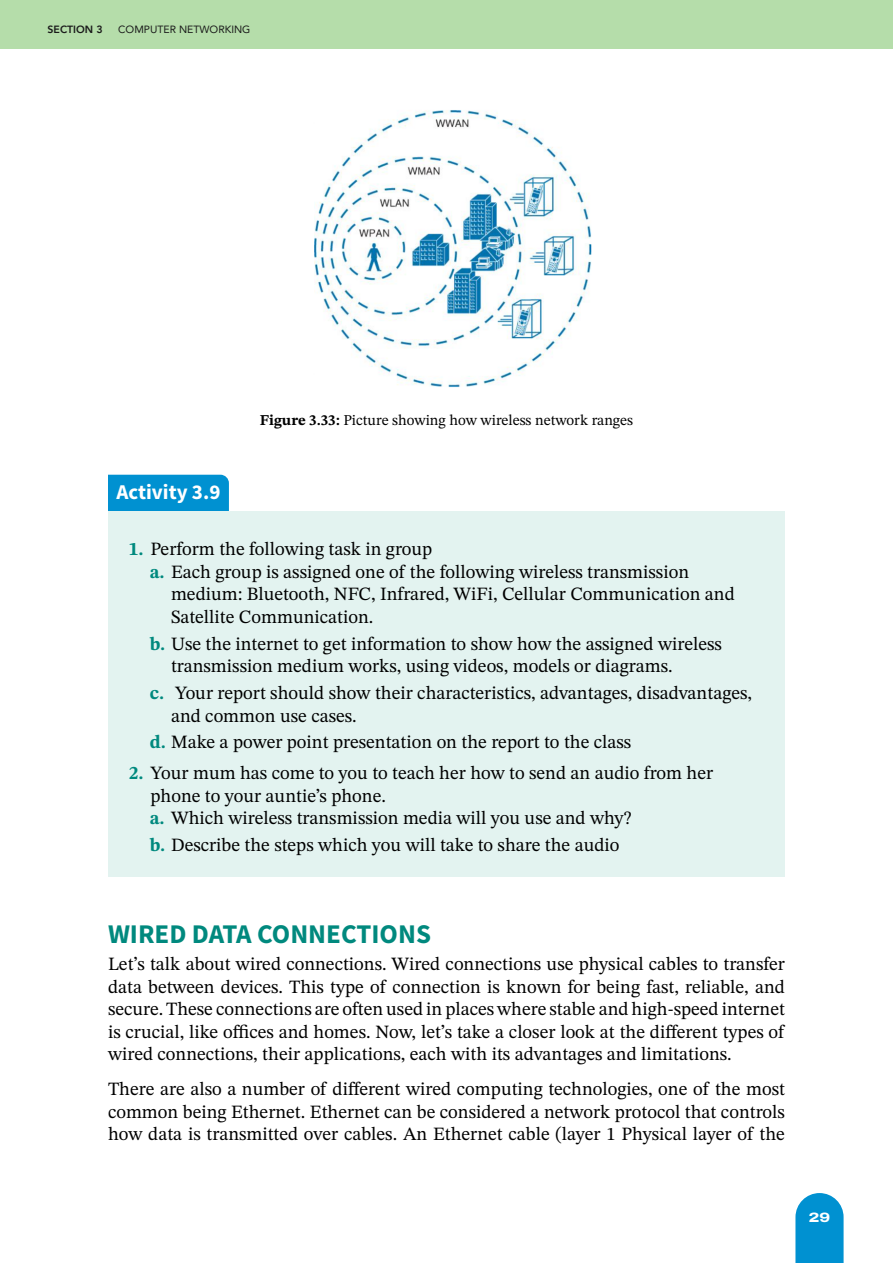
<style>
.page{position:relative;width:893px;height:1263px;background:#fff}
.page>*{position:absolute;margin:0;border:0;box-sizing:border-box;transform-origin:0 0}
.t1{font:700 27px "Source Sans Pro";color:#00897e}
.t2{font:700 21px "Source Sans Pro";color:#fff}
.t3{font:18.75px/22.5px "STIX Two Text";color:#000}
.t4{font:15px "STIX Two Text";color:#000}
.t5{font:800 13.5px "Archivo Expanded";color:#fff}
.t6{font:10.5px "Avenir";color:#1a1a1a}
.t7{font:800 10.5px "Avenir";color:#1a1a1a}
.s1{font-weight:700}
.s2{font-weight:700;color:#00897e}
</style>
<div class="page">
<div style="left:0;top:0;width:893px;height:49px;background:#b5ddaa"></div>
<svg style="left:795px;top:1193px;width:49px;height:70px;background:#179bd5"></svg>
<div style="left:108px;top:475px;width:121px;height:37px;background:#0091d1"></div>
<div style="left:108px;top:512px;width:677px;height:69px;background:#e3f3f0"></div>
<div style="left:108px;top:534px;width:677px;height:115px;background:#e3f3f0"></div>
<div style="left:108px;top:606px;width:677px;height:92px;background:#e3f3f0"></div>
<div style="left:108px;top:655px;width:677px;height:92px;background:#e3f3f0"></div>
<div style="left:108px;top:735px;width:677px;height:92px;background:#e3f3f0"></div>
<div style="left:108px;top:807px;width:677px;height:70px;background:#e3f3f0"></div>
<img style="left:314px;top:110px;width:278px;height:278px">
<p class="t7" style="left:48px;top:21px;width:57px">SECTION 3</p>
<p class="t6" style="left:118px;top:21px;width:134px">COMPUTER NETWORKING</p>
<p class="t4" style="left:260px;top:409px;width:375px"><span class="s1">Figure 3.33:</span> Picture showing how wireless network ranges</p>
<p class="t2" style="left:117px;top:478px;width:105px">Activity 3.9</p>
<p class="t3" style="left:129px;top:538px;width:305px"><span class="s2">1.</span> Perform the following task in group</p>
<p class="t3" style="left:150px;top:560px;width:541px"><span class="s2">a.</span> Each group is assigned one of the following wireless transmission</p>
<p class="t3" style="left:171px;top:583px;width:565px">medium: Bluetooth, NFC, Infrared, WiFi, Cellular Communication and</p>
<p class="t3" style="left:171px;top:605px;width:204px">Satellite Communication.</p>
<p class="t3" style="left:171px;top:632px;width:552px;text-indent:-21px"><span class="s2">b.</span> Use the internet to get information to show how the assigned wireless transmission medium works, using videos, models or diagrams.</p>
<p class="t3" style="left:171px;top:681px;width:583px;text-indent:-21px"><span class="s2">c.</span> Your report should show their characteristics, advantages, disadvantages, and common use cases.</p>
<p class="t3" style="left:150px;top:731px;width:483px"><span class="s2">d.</span> Make a power point presentation on the report to the class</p>
<p class="t3" style="left:150px;top:762px;width:565px;text-indent:-20px"><span class="s2">2.</span> Your mum has come to you to teach her how to send an audio from her phone to your auntie’s phone.<br><span class="s2">a.</span> Which wireless transmission media will you use and why?</p>
<p class="t3" style="left:150px;top:833px;width:471px"><span class="s2">b.</span> Describe the steps which you will take to share the audio</p>
<h1 class="t1" style="left:108px;top:916px;width:324px">WIRED DATA CONNECTIONS</h1>
<p class="t3" style="left:108px;top:952px;width:678px;text-align:justify">Let’s talk about wired connections. Wired connections use physical cables to transfer data between devices. This type of connection is known for being fast, reliable, and secure. These connections are often used in places where stable and high-speed internet is crucial, like offices and homes. Now, let’s take a closer look at the different types of wired connections, their applications, each with its advantages and limitations.</p>
<p class="t3" style="left:108px;top:1078px;width:678px;text-align:justify">There are also a number of different wired computing technologies, one of the most common being Ethernet. Ethernet can be considered a network protocol that controls how data is transmitted over cables. An Ethernet cable (layer 1 Physical layer of the</p>
<p class="t5" style="left:809px;top:1207px;width:23px">29</p>
</div>
